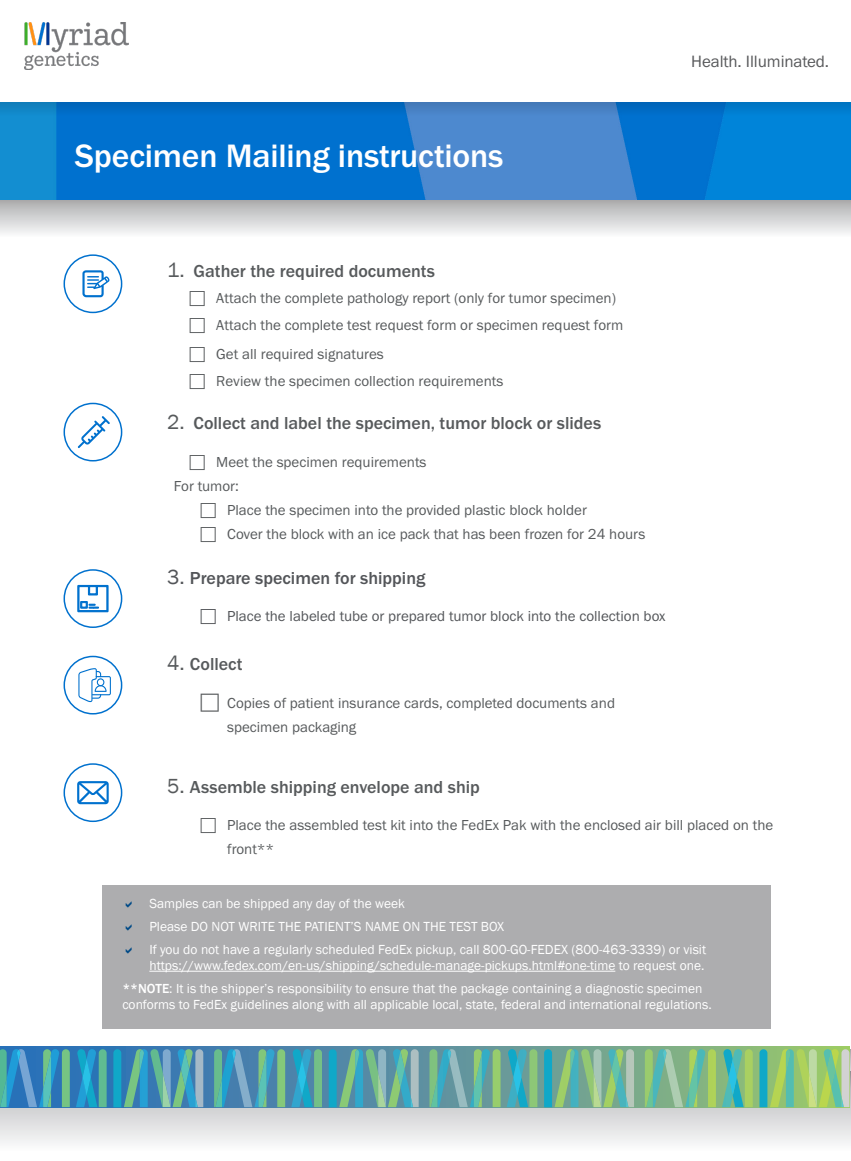
<style>
.page{position:relative;width:851px;height:1161px;background:#fff}
.page>*{position:absolute;margin:0;border:0;box-sizing:border-box;transform-origin:0 0}
.t1{font:500 33.6px "Franklin Gothic URW";letter-spacing:-.005em;color:#fff}
.requirement{font:500 18px "Franklin Gothic URW";color:#575a5c}
.requirement-2{font:500 18px "Franklin Gothic URW";color:#535559}
.t2{font:16.95px "Franklin Gothic URW Boo";letter-spacing:-.005em;color:#58595b}
.bullets{font:15px/24px "Franklin Gothic URW Boo";color:#575a5c}
.t3{font:15px "Franklin Gothic URW Boo";color:#535559}
.additional_info{font:13.5px/16.2px "Franklin Gothic";color:#fff}
.s1{font-family:"Franklin Gothic";font-weight:400;font-size:21px}
.s2{font-weight:500}
</style>
<div class="page">
<svg style="left:0;top:200px;width:850px;height:33px;background:#cfcfd0"></svg>
<img style="left:0;top:115px;width:850px;height:85px">
<svg style="left:0;top:102px;width:850px;height:13px;background:#1272c2"></svg>
<div style="left:102px;top:885px;width:669px;height:143px;background:#adadaf"></div>
<hr style="left:149px;top:971px;width:466px;height:1px;background:#fff">
<img style="left:25px;top:22px;width:104px;height:48px">
<div style="left:63px;top:569px;width:59px;height:59px;border:2px solid #0071ce;border-radius:50%"></div>
<svg style="left:77px;top:584px;width:32px;height:29px"></svg>
<div style="left:63px;top:254px;width:59px;height:59px;border:2px solid #0071ce;border-radius:50%"></div>
<svg style="left:82px;top:270px;width:27px;height:27px"></svg>
<div style="left:63px;top:763px;width:59px;height:59px;border:2px solid #0071ce;border-radius:50%"></div>
<svg style="left:77px;top:781px;width:32px;height:23px"></svg>
<div style="left:63px;top:403px;width:59px;height:59px;border:2px solid #0071ce;border-radius:50%"></div>
<svg style="left:78px;top:416px;width:32px;height:32px"></svg>
<div style="left:63px;top:656px;width:59px;height:59px;border:2px solid #0071ce;border-radius:50%"></div>
<svg style="left:78px;top:668px;width:33px;height:34px"></svg>
<svg style="left:0;top:1087px;width:850px;height:56px;background:#dee0e1"></svg>
<svg style="left:0;top:1047px;width:849px;height:60px;background:#5e949b"></svg>
<svg style="left:0;top:1049px;width:70px;height:58px;background:#4296b4"></svg>
<svg style="left:76px;top:1049px;width:31px;height:58px;background:#319cb9"></svg>
<svg style="left:113px;top:1049px;width:90px;height:58px;background:#4e9db2"></svg>
<svg style="left:214px;top:1049px;width:71px;height:58px;background:#569faa"></svg>
<svg style="left:291px;top:1049px;width:31px;height:58px;background:#44a4b1"></svg>
<svg style="left:329px;top:1049px;width:89px;height:58px;background:#61a8a8"></svg>
<svg style="left:429px;top:1049px;width:71px;height:58px;background:#6bac9d"></svg>
<svg style="left:506px;top:1049px;width:31px;height:58px;background:#56aea6"></svg>
<svg style="left:544px;top:1049px;width:90px;height:58px;background:#76b59a"></svg>
<svg style="left:644px;top:1049px;width:72px;height:58px;background:#84bd8a"></svg>
<svg style="left:722px;top:1049px;width:30px;height:58px;background:#67bc96"></svg>
<svg style="left:759px;top:1049px;width:90px;height:58px;background:#8dc786"></svg>
<p class="t1" style="left:75px;top:135px;width:430px">Specimen Mailing instructions</p>
<p class="t2" style="left:691px;top:51px;width:139px">Health. Illuminated.</p>
<p class="requirement" style="left:167px;top:259px;width:269px"><span class="s1">1.</span> Gather the required documents</p>
<p class="bullets" style="left:216px;top:284px;width:408px;line-height:27px">Attach the complete pathology report (only for tumor specimen)<br>Attach the complete test request form or specimen request form</p>
<p class="bullets" style="left:216px;top:340px;width:289px;line-height:27px">Get all required signatures<br>Review the specimen collection requirements</p>
<p class="requirement" style="left:167px;top:412px;width:435px"><span class="s1">2.</span> Collect and label the specimen, tumor block or slides</p>
<p class="bullets" style="left:216px;top:449px;width:212px">Meet the specimen requirements</p>
<p class="bullets" style="left:174px;top:473px;width:66px">For tumor:</p>
<p class="bullets" style="left:227px;top:497px;width:361px">Place the specimen into the provided plastic block holder</p>
<p class="bullets" style="left:227px;top:521px;width:419px">Cover the block with an ice pack that has been frozen for 24 hours</p>
<p class="requirement-2" style="left:167px;top:567px;width:260px"><span class="s1">3.</span> Prepare specimen for shipping</p>
<p class="t3" style="left:227px;top:607px;width:440px">Place the labeled tube or prepared tumor block into the collection box</p>
<p class="requirement" style="left:167px;top:653px;width:77px"><span class="s1">4.</span> Collect</p>
<p class="bullets" style="left:227px;top:691px;width:389px">Copies of patient insurance cards, completed documents and specimen packaging</p>
<p class="requirement" style="left:167px;top:776px;width:314px"><span class="s1">5.</span> Assemble shipping envelope and ship</p>
<p class="bullets" style="left:227px;top:813px;width:547px">Place the assembled test kit into the FedEx Pak with the enclosed air bill placed on the front**</p>
<p class="additional_info" style="left:149px;top:896px;width:257px">Samples can be shipped any day of the week</p>
<p class="additional_info" style="left:149px;top:919px;width:356px">Please DO NOT WRITE THE PATIENT’S NAME ON THE TEST BOX</p>
<p class="additional_info" style="left:149px;top:942px;width:558px">If you do not have a regularly scheduled FedEx pickup, call 800-GO-FEDEX (800-463-3339) or visit https://www.fedex.com/en-us/shipping/schedule-manage-pickups.html#one-time to request one.</p>
<p class="additional_info" style="left:122px;top:981px;width:591px"><span class="s2">**NOTE</span>: It is the shipper’s responsibility to ensure that the package containing a diagnostic specimen conforms to FedEx guidelines along with all applicable local, state, federal and international regulations.</p>
</div>
